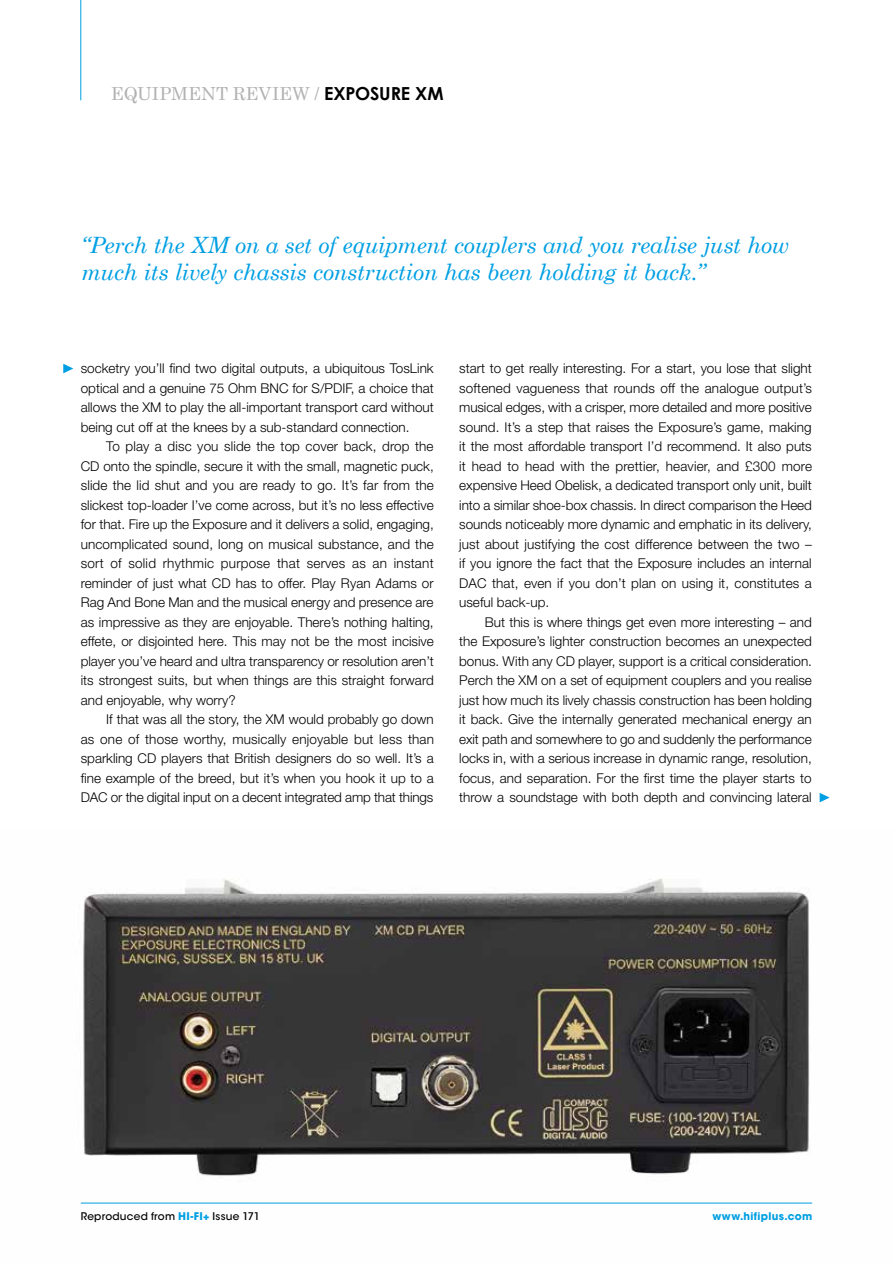
<style>
.page{position:relative;width:893px;height:1263px;background:#fff}
.page>*{position:absolute;margin:0;border:0;box-sizing:border-box;transform-origin:0 0}
.t1{font:italic 22.5px/27px "Century Schoolbook";letter-spacing:-.015em;color:#009fe3}
.t2{font:18px "Century Schoolbook";letter-spacing:-.005em;color:#b3b2b2}
.t3{font:300 13.5px/19.5px "Helvetica Neue LT Std";color:#000;text-align:justify}
.t4{font:500 10.5px "ITC Avant Garde Std";letter-spacing:.02em;color:#000}
.t5{font:700 10.5px "ITC Avant Garde Std";letter-spacing:.03em;color:#009fe3}
.s1{font-family:"Century Gothic";font-weight:700;color:#000}
.s2{font-weight:700;color:#009fe3}
</style>
<div class="page">
<img style="left:80px;top:879px;width:733px;height:325px">
<svg style="left:63px;top:364px;width:10px;height:9px"></svg>
<svg style="left:820px;top:793px;width:10px;height:9px"></svg>
<hr style="left:81px;top:1203px;width:731px;height:1px;background:#009fe3">
<hr style="left:80px;top:0;width:1px;height:100px;background:#009fe3">
<h2 class="t2" style="left:111px;top:83px;width:334px">EQUIPMENT REVIEW / <span class="s1">EXPOSURE XM</span></h2>
<h1 class="t1" style="left:81px;top:231px;width:710px">“Perch the XM on a set of equipment couplers and you realise just how much its lively chassis construction has been holding it back.”</h1>
<p class="t3" style="left:81px;top:358px;width:354px">socketry you’ll find two digital outputs, a ubiquitous TosLink optical and a genuine 75 Ohm BNC for S/PDIF, a choice that allows the XM to play the all-important transport card without being cut off at the knees by a sub-standard connection.</p>
<p class="t3" style="left:81px;top:436px;width:355px;text-indent:26px">To play a disc you slide the top cover back, drop the CD onto the spindle, secure it with the small, magnetic puck, slide the lid shut and you are ready to go. It’s far from the slickest top-loader I’ve come across, but it’s no less effective for that. Fire up the Exposure and it delivers a solid, engaging, uncomplicated sound, long on musical substance, and the sort of solid rhythmic purpose that serves as an instant reminder of just what CD has to offer. Play Ryan Adams or Rag And Bone Man and the musical energy and presence are as impressive as they are enjoyable. There’s nothing halting, effete, or disjointed here. This may not be the most incisive player you’ve heard and ultra transparency or resolution aren’t its strongest suits, but when things are this straight forward and enjoyable, why worry?</p>
<p class="t3" style="left:81px;top:709px;width:355px;text-indent:26px">If that was all the story, the XM would probably go down as one of those worthy, musically enjoyable but less than sparkling CD players that British designers do so well. It’s a fine example of the breed, but it’s when you hook it up to a DAC or the digital input on a decent integrated amp that things</p>
<p class="t3" style="left:459px;top:358px;width:354px">start to get really interesting. For a start, you lose that slight softened vagueness that rounds off the analogue output’s musical edges, with a crisper, more detailed and more positive sound. It’s a step that raises the Exposure’s game, making it the most affordable transport I’d recommend. It also puts it head to head with the prettier, heavier, and £300 more expensive Heed Obelisk, a dedicated transport only unit, built into a similar shoe-box chassis. In direct comparison the Heed sounds noticeably more dynamic and emphatic in its delivery, just about justifying the cost difference between the two – if you ignore the fact that the Exposure includes an internal DAC that, even if you don’t plan on using it, constitutes a useful back-up.</p>
<p class="t3" style="left:459px;top:612px;width:354px;text-indent:26px">But this is where things get even more interesting – and the Exposure’s lighter construction becomes an unexpected bonus. With any CD player, support is a critical consideration.<br>Perch the XM on a set of equipment couplers and you realise just how much its lively chassis construction has been holding it back. Give the internally generated mechanical energy an exit path and somewhere to go and suddenly the performance locks in, with a serious increase in dynamic range, resolution, focus, and separation. For the first time the player starts to throw a soundstage with both depth and convincing lateral</p>
<p class="t4" style="left:81px;top:1210px;width:181px">Reproduced from <span class="s2">HI-FI+</span> Issue 171</p>
<p class="t5" style="left:712px;top:1210px;width:101px">www.hifiplus.com</p>
</div>
